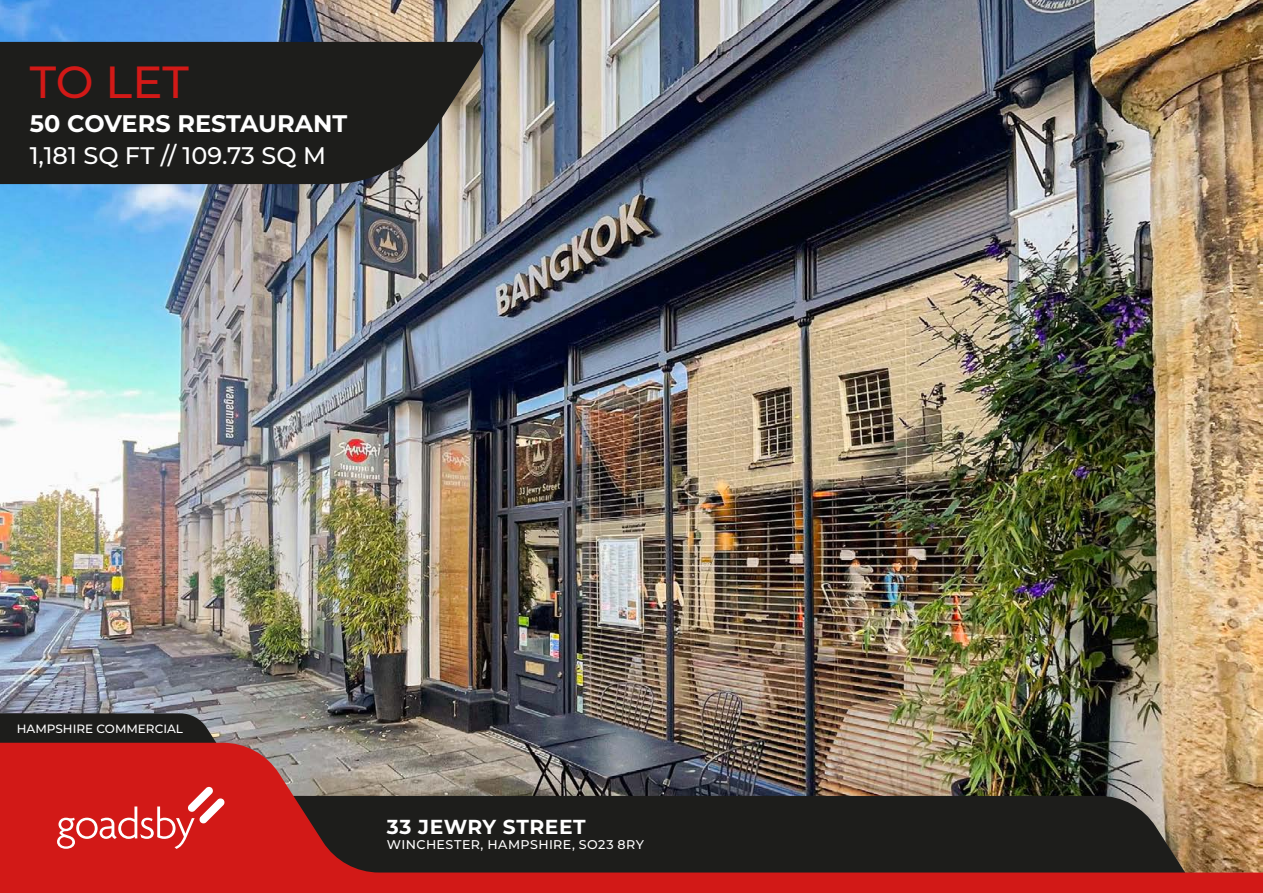
<style>
.page{position:relative;width:1263px;height:893px;background:#fff}
.page>*{position:absolute;margin:0;border:0;box-sizing:border-box;transform-origin:0 0}
.t1{font:500 45px "Montserrat";color:#d21917}
.t2{font:500 24px "Montserrat";color:#fff}
.t3{font:700 24px "Montserrat";color:#fff}
.t4{font:700 20.25px "Montserrat";letter-spacing:.025em;color:#fff}
.t5{font:500 12.6px "Montserrat";letter-spacing:.035em;color:#fff}
.t6{font:500 12px "Montserrat";color:#fff}
</style>
<div class="page">
<img style="left:0;top:0;width:1263px;height:743px">
<svg style="left:0;top:713px;width:221px;height:30px;background:#292726"></svg>
<img style="left:0;top:743px;width:1263px;height:150px">
<svg style="left:57px;top:787px;width:167px;height:62px;background:#d93d3c"></svg>
<svg style="left:0;top:42px;width:486px;height:142px;background:#292826"></svg>
<h1 class="t1" style="left:30px;top:50px;width:161px">TO LET</h1>
<h2 class="t3" style="left:30px;top:106px;width:319px">50 COVERS RESTAURANT</h2>
<h2 class="t2" style="left:30px;top:138px;width:298px">1,181 SQ FT // 109.73 SQ M</h2>
<p class="t6" style="left:17px;top:720px;width:168px">HAMPSHIRE COMMERCIAL</p>
<h3 class="t4" style="left:387px;top:812px;width:200px">33 JEWRY STREET</h3>
<p class="t5" style="left:387px;top:836px;width:258px">WINCHESTER, HAMPSHIRE, SO23 8RY</p>
</div>
